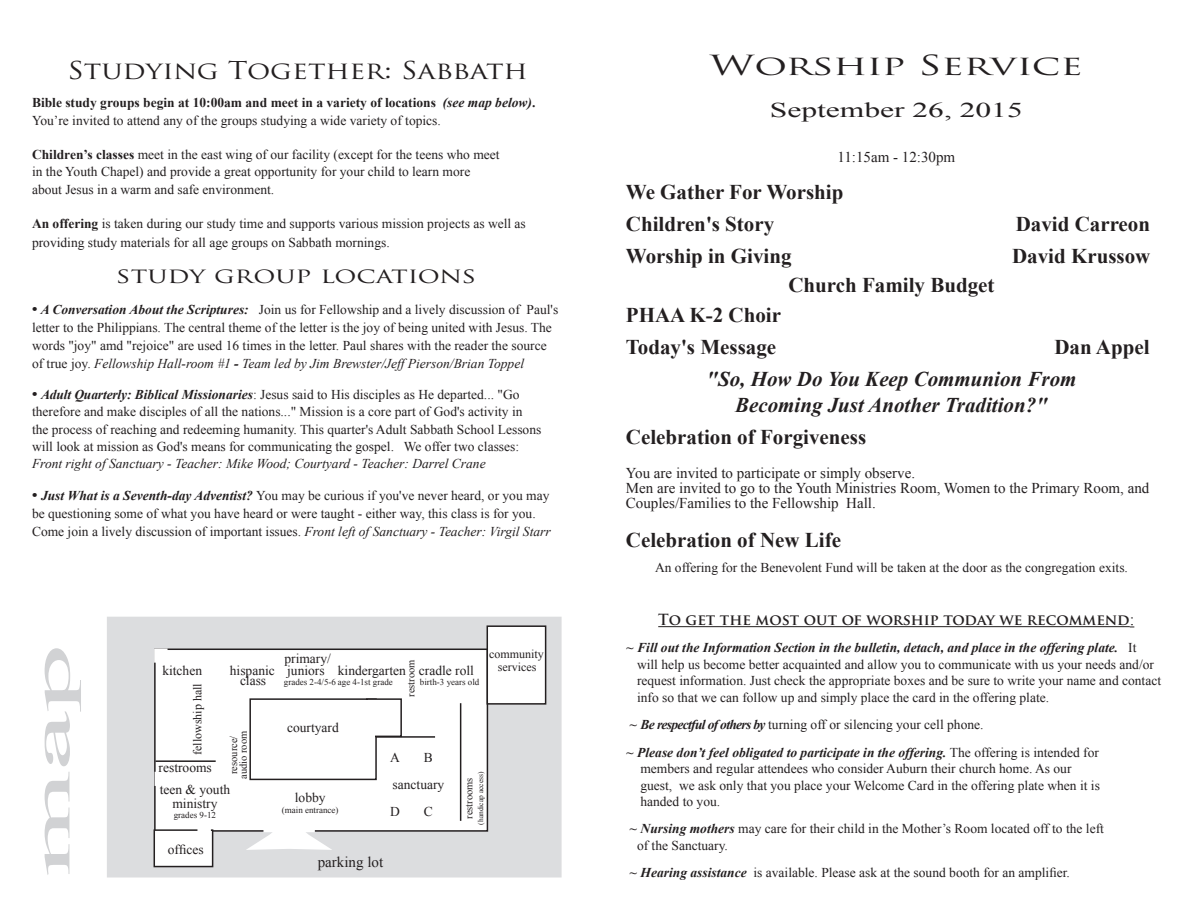
<style>
.page{position:relative;width:1188px;height:918px;background:#fff}
.page>*{position:absolute;margin:0;border:0;box-sizing:border-box;transform-origin:0 0}
.t1{font:54px "Times New Roman";color:#d1d2d4;scale:2.5 1}
.t2{font:27px "Trajan Pro";letter-spacing:-.01em;color:#231f20;scale:1.5 1}
.t3{font:24px "Trajan Pro";color:#231f20;scale:1.2 1}
.t4{font:700 21px "Times New Roman";color:#231f20}
.t5{font:italic 700 21px "Times New Roman";color:#231f20}
.t6{font:21px "Trajan Pro";color:#231f20;scale:1.3 1}
.t7{font:21px "Times New Roman";color:#231f20;scale:1.5 1}
.t8{font:15px/15px "Times New Roman";color:#231f20}
.t9{font:700 15px "Trajan Pro";color:#231f20}
.t10{font:13.5px/17.2px "Times New Roman";color:#231f20}
.t11{font:italic 700 13.5px/27.3px "Times New Roman";color:#231f20}
.t12{font:italic 13.5px "Times New Roman";color:#231f20}
.t13{font:12px/13.5px "Times New Roman";color:#231f20;text-align:center}
.t14{font:10.5px/9.8px "Times New Roman";color:#231f20;text-align:center}
.t15{font:9px "Times New Roman";color:#231f20}
.t16{font:7.5px "Times New Roman";color:#231f20}
.s1{font-weight:700}
.s2{font-weight:700;font-style:italic}
.s3{font-weight:700;font-size:15px}
.s4{font-style:italic}
.s5{font-family:"Times New Roman";font-weight:400;font-size:16.5px}
.s6{font-weight:400;font-style:normal}
</style>
<div class="page">
<div style="left:107px;top:617px;width:455px;height:261px;background:#dcdddf;border:2px solid #dcdddf"></div>
<div style="left:155px;top:649px;width:332px;height:182px;background:#fff"></div>
<div style="left:154px;top:649px;width:334px;height:183px;border:2px solid #231f20"></div>
<div style="left:154px;top:830px;width:59px;height:37px;background:#fff"></div>
<div style="left:154px;top:829px;width:59px;height:38px;border:2px solid #231f20"></div>
<div style="left:487px;top:626px;width:59px;height:78px;background:#fff"></div>
<div style="left:487px;top:625px;width:59px;height:80px;border:2px solid #231f20"></div>
<div style="left:249px;top:698px;width:128px;height:82px;border:2px solid #231f20"></div>
<div style="left:367px;top:699px;width:34px;height:37px;background:#fff"></div>
<div style="left:366px;top:698px;width:36px;height:39px;border:2px solid #231f20"></div>
<div style="left:346px;top:700px;width:29px;height:42px;background:#fff"></div>
<div style="left:197px;top:821px;width:14px;height:14px;background:#fff"></div>
<hr style="left:376px;top:736px;width:59px;height:2px;background:#231f20">
<hr style="left:460px;top:703px;width:1px;height:118px;background:#231f20">
<hr style="left:155px;top:760px;width:61px;height:2px;background:#231f20">
<div style="left:155px;top:772px;width:13px;height:14px;background:#fff"></div>
<div style="left:154px;top:649px;width:14px;height:14px;background:#fff;border:2px solid #fff"></div>
<svg style="left:246px;top:829px;width:86px;height:21px"></svg>
<hr style="left:658px;top:626px;width:472px;height:1px;background:#231f20">
<h3 class="t3" style="left:68px;top:55px;width:385px">Studying Together: Sabbath</h3>
<p class="t10" style="left:32px;top:94px;width:505px"><span class="s1">Bible study groups begin at 10:00am and meet in a variety of locations</span> <span class="s2">(see map below)</span><span class="s1">.<br></span>You’re invited to attend any of the groups studying a wide variety of topics.</p>
<p class="t10" style="left:32px;top:145px;width:469px"><span class="s1">Children’s classes</span> meet in the east wing of our facility (except for the teens who meet in the Youth Chapel) and provide a great opportunity for your child to learn more about Jesus in a warm and safe environment.</p>
<p class="t10" style="left:32px;top:214px;width:495px;line-height:18.8px"><span class="s1">An offering</span> is taken during our study time and supports various mission projects as well as providing study materials for all age groups on Sabbath mornings.</p>
<h3 class="t6" style="left:116px;top:262px;width:278px">study group locations</h3>
<p class="t10" style="left:32px;top:300px;width:528px;line-height:18px"><span class="s3">•</span> <span class="s2">A Conversation About the Scriptures:</span> Join us for Fellowship and a lively discussion of Paul's letter to the Philippians. The central theme of the letter is the joy of being united with Jesus. The words "joy" amd "rejoice" are used 16 times in the letter. Paul shares with the reader the source of true joy. <span class="s4">Fellowship Hall-room #1</span> <span class="s2">-</span> <span class="s4">Team led by Jim Brewster/Jeff Pierson/Brian Toppel</span></p>
<p class="t10" style="left:32px;top:385px;width:511px"><span class="s3">•</span> <span class="s2">Adult Quarterly: Biblical Missionaries</span>: Jesus said to His disciples as He departed... "Go therefore and make disciples of all the nations..." Mission is a core part of God's activity in the process of reaching and redeeming humanity. This quarter's Adult Sabbath School Lessons will look at mission as God's means for communicating the gospel. We offer two classes:</p>
<p class="t12" style="left:32px;top:454px;width:455px">Front right of Sanctuary - Teacher: Mike Wood; Courtyard - Teacher: Darrel Crane</p>
<p class="t10" style="left:32px;top:486px;width:520px;line-height:18px"><span class="s3">•</span> <span class="s2">Just What is a Seventh-day Adventist?</span> You may be curious if you've never heard, or you may be questioning some of what you have heard or were taught - either way, this class is for you.<br>Come join a lively discussion of important issues. <span class="s4">Front left of Sanctuary - Teacher: Virgil Starr</span></p>
<h1 class="t1" style="left:13px;top:876px;width:95px;rotate:-90deg">map</h1>
<p class="t13" style="left:489px;top:647px;width:56px">community services</p>
<p class="t10" style="left:284px;top:650px;width:48px">primary/</p>
<p class="t14" style="left:406px;top:697px;width:39px;rotate:-90deg">restroom</p>
<p class="t10" style="left:162px;top:661px;width:41px">kitchen</p>
<p class="t10" style="left:240px;top:665px;width:235px;line-height:10.5px;text-indent:-10px">hispanic juniors kindergarten cradle roll class</p>
<p class="t15" style="left:284px;top:676px;width:110px">grades 2-4/5-6 age 4-1st grade</p>
<p class="t15" style="left:420px;top:676px;width:61px">birth-3 years old</p>
<p class="t13" style="left:190px;top:755px;width:73px;rotate:-90deg">fellowship hall</p>
<p class="t10" style="left:287px;top:718px;width:53px">courtyard</p>
<p class="t14" style="left:229px;top:779px;width:50px;rotate:-90deg">resource/ audio room</p>
<p class="t10" style="left:390px;top:748px;width:11px">A</p>
<p class="t10" style="left:424px;top:748px;width:11px">B</p>
<p class="t10" style="left:159px;top:759px;width:55px">restrooms</p>
<p class="t14" style="left:464px;top:819px;width:43px;rotate:-90deg">restrooms</p>
<p class="t16" style="left:475px;top:825px;width:55px;rotate:-90deg">(handicap access)</p>
<p class="t10" style="left:393px;top:775px;width:53px">sanctuary</p>
<p class="t10" style="left:160px;top:783px;width:72px;line-height:13.5px;text-align:center">teen &amp; youth ministry</p>
<p class="t15" style="left:174px;top:809px;width:44px">grades 9-12</p>
<p class="t10" style="left:168px;top:841px;width:37px">offices</p>
<p class="t10" style="left:295px;top:789px;width:32px">lobby</p>
<p class="t15" style="left:282px;top:803px;width:58px">(main entrance)</p>
<p class="t10" style="left:390px;top:802px;width:11px">D</p>
<p class="t10" style="left:424px;top:802px;width:11px">C</p>
<p class="t8" style="left:318px;top:854px;width:67px">parking lot</p>
<h2 class="t2" style="left:710px;top:48px;width:250px">Worship Service</h2>
<h3 class="t7" style="left:770px;top:95px;width:170px">September 26, 2015</h3>
<p class="t8" style="left:837px;top:149px;width:119px">11:15am - 12:30pm</p>
<p class="t4" style="left:626px;top:176px;width:219px">We Gather For Worship</p>
<p class="t4" style="left:626px;top:209px;width:150px">Children's Story</p>
<p class="t4" style="left:1016px;top:209px;width:136px">David Carreon</p>
<p class="t4" style="left:626px;top:241px;width:167px">Worship in Giving</p>
<p class="t4" style="left:1012px;top:241px;width:140px">David Krussow</p>
<p class="t4" style="left:788px;top:270px;width:208px">Church Family Budget</p>
<p class="t4" style="left:626px;top:299px;width:157px">PHAA K-2 Choir</p>
<p class="t4" style="left:626px;top:332px;width:152px">Today's Message</p>
<p class="t4" style="left:1054px;top:332px;width:97px">Dan Appel</p>
<p class="t5" style="left:706px;top:364px;width:372px">"So, How Do You Keep Communion From</p>
<p class="t5" style="left:735px;top:390px;width:314px">Becoming Just Another Tradition?"</p>
<p class="t4" style="left:626px;top:422px;width:242px">Celebration of Forgiveness</p>
<p class="t8" style="left:626px;top:465px;width:525px">You are invited to participate or simply observe.<br>Men are invited to go to the Youth Ministries Room, Women to the Primary Room, and<br>Couples/Families to the Fellowship Hall.</p>
<p class="t4" style="left:626px;top:524px;width:217px">Celebration of New Life</p>
<p class="t10" style="left:655px;top:558px;width:474px">An offering for the Benevolent Fund will be taken at the door as the congregation exits.</p>
<p class="t9" style="left:658px;top:610px;width:478px">To get the most out of worship today we recommend<span class="s5">:</span></p>
<p class="t10" style="left:637px;top:639px;width:526px;line-height:16.5px;text-indent:-11px"><span class="s2">~ Fill out the Information Section in the bulletin, detach, and place in the offering plate.</span> It<br>will help us become better acquainted and allow you to communicate with us your needs and/or request information. Just check the appropriate boxes and be sure to write your name and contact info so that we can follow up and simply place the card in the offering plate.</p>
<p class="t11" style="left:626px;top:711px;width:474px">~ Be respectful of others by <span class="s6">turning off or silencing your cell phone.<br></span>~ Please don’t feel obligated to participate in the offering. <span class="s6">The offering is intended for</span></p>
<p class="t10" style="left:640px;top:760px;width:461px;line-height:16.5px">members and regular attendees who consider Auburn their church home. As our guest, we ask only that you place your Welcome Card in the offering plate when it is handed to you.</p>
<p class="t10" style="left:637px;top:820px;width:468px;line-height:16.5px;text-indent:-7px"><span class="s2">~ Nursing mothers</span> may care for their child in the Mother’s Room located off to the left of the Sanctuary.</p>
<p class="t10" style="left:630px;top:864px;width:442px"><span class="s2">~ Hearing assistance</span> is available. Please ask at the sound booth for an amplifier.</p>
</div>
